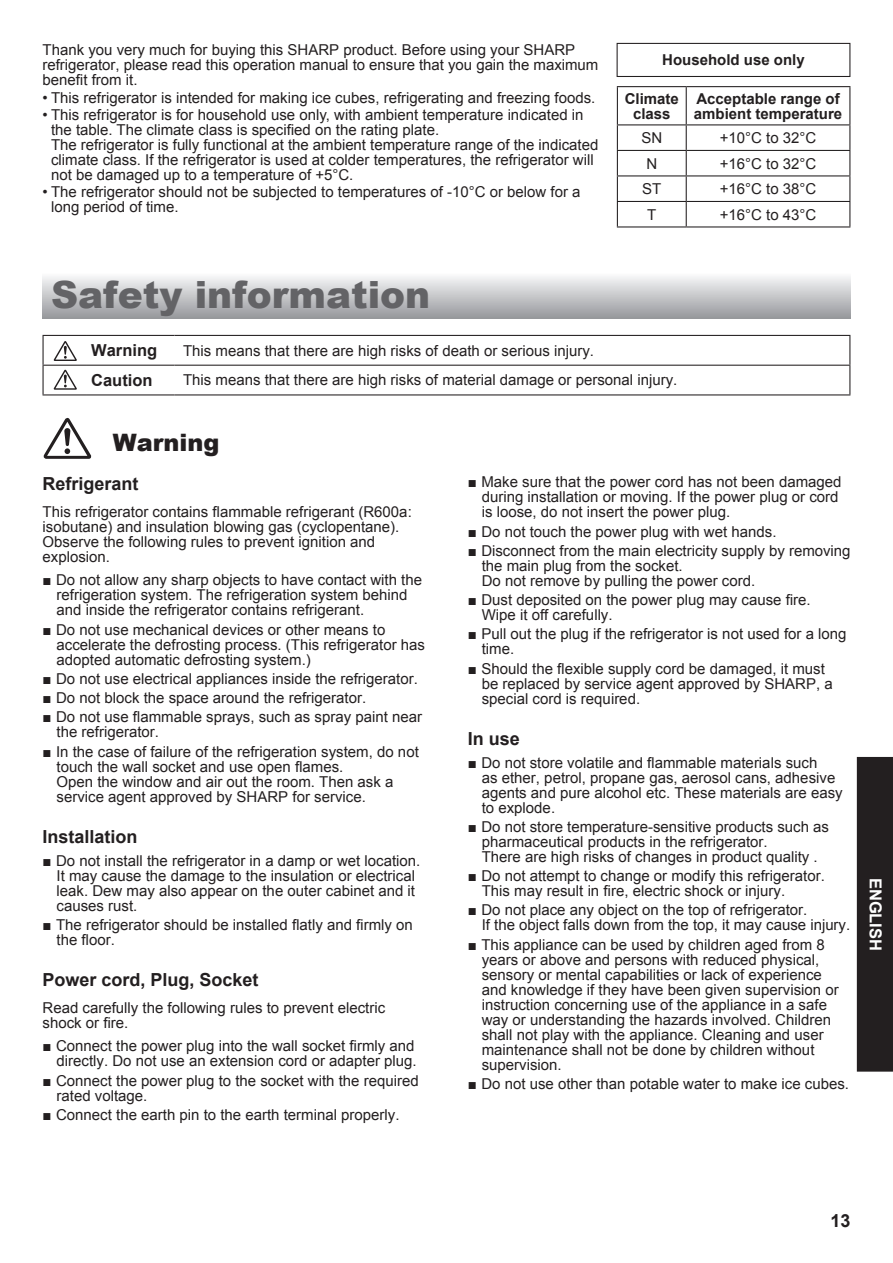
<style>
.page{position:relative;width:893px;height:1263px;background:#fff}
.page>*{position:absolute;margin:0;border:0;box-sizing:border-box;transform-origin:0 0}
.t1{font:900 37.5px "Arial";color:#636366}
.t2{font:900 24px "Arial";color:#231f20}
.t3{font:700 18px "Arial";color:#231f20}
.t4{font:700 16.5px "Arial";color:#231f20}
.t5{font:700 16.5px "Arial";color:#fff}
.t6{font:15px/15px "Arial";color:#231f20}
.t7{font:700 15px/15px "Arial";color:#231f20;text-align:center}
.s1{font-weight:700}
</style>
<div class="page">
<div style="left:857px;top:757px;width:36px;height:314px;background:#231f20"></div>
<div style="left:617px;top:43px;width:233px;height:34px;border:1px solid #231f20"></div>
<hr style="left:617px;top:86px;width:69px;height:1px;background:#231f20">
<hr style="left:617px;top:87px;width:1px;height:37px;background:#231f20">
<hr style="left:686px;top:86px;width:164px;height:1px;background:#231f20">
<hr style="left:686px;top:87px;width:1px;height:37px;background:#231f20">
<hr style="left:849px;top:87px;width:1px;height:37px;background:#231f20">
<hr style="left:617px;top:124px;width:69px;height:1px;background:#231f20">
<hr style="left:686px;top:124px;width:164px;height:1px;background:#231f20">
<hr style="left:617px;top:150px;width:69px;height:1px;background:#231f20">
<hr style="left:686px;top:150px;width:164px;height:1px;background:#231f20">
<hr style="left:617px;top:175px;width:69px;height:1px;background:#231f20">
<hr style="left:686px;top:175px;width:164px;height:1px;background:#231f20">
<hr style="left:617px;top:201px;width:69px;height:1px;background:#231f20">
<svg style="left:617px;top:125px;width:1px;height:101px"></svg>
<hr style="left:686px;top:201px;width:164px;height:1px;background:#231f20">
<svg style="left:686px;top:125px;width:1px;height:101px"></svg>
<svg style="left:849px;top:125px;width:1px;height:101px"></svg>
<hr style="left:617px;top:226px;width:69px;height:1px;background:#231f20">
<hr style="left:686px;top:226px;width:164px;height:1px;background:#231f20">
<div style="left:43px;top:272px;width:807px;height:47px;background:linear-gradient(to bottom,#fdfdfe,#95969b)"></div>
<hr style="left:43px;top:335px;width:44px;height:1px;background:#231f20">
<hr style="left:87px;top:335px;width:88px;height:1px;background:#231f20">
<hr style="left:175px;top:335px;width:675px;height:1px;background:#231f20">
<hr style="left:43px;top:365px;width:44px;height:1px;background:#231f20">
<svg style="left:43px;top:336px;width:1px;height:58px"></svg>
<hr style="left:87px;top:365px;width:88px;height:1px;background:#231f20">
<hr style="left:175px;top:365px;width:675px;height:1px;background:#231f20">
<svg style="left:849px;top:336px;width:1px;height:58px"></svg>
<hr style="left:43px;top:394px;width:44px;height:1px;background:#231f20">
<hr style="left:87px;top:394px;width:88px;height:1px;background:#231f20">
<hr style="left:175px;top:394px;width:675px;height:1px;background:#231f20">
<svg style="left:54px;top:341px;width:23px;height:20px"></svg>
<svg style="left:54px;top:370px;width:23px;height:20px"></svg>
<svg style="left:43px;top:417px;width:49px;height:42px"></svg>
<p class="t6" style="left:43px;top:43px;width:557px">Thank you very much for buying this SHARP product. Before using your SHARP refrigerator, please read this operation manual to ensure that you gain the maximum benefit from it.</p>
<p class="t6" style="left:43px;top:90px;width:554px">• This refrigerator is intended for making ice cubes, refrigerating and freezing foods.</p>
<p class="t6" style="left:51px;top:107px;width:549px;text-indent:-9px">• This refrigerator is for household use only, with ambient temperature indicated in the table. The climate class is specified on the rating plate.<br>The refrigerator is fully functional at the ambient temperature range of the indicated climate class. If the refrigerator is used at colder temperatures, the refrigerator will not be damaged up to a temperature of +5°C.</p>
<p class="t6" style="left:51px;top:184px;width:531px;text-indent:-9px">• The refrigerator should not be subjected to temperatures of -10°C or below for a long period of time.</p>
<p class="t7" style="left:662px;top:53px;width:144px">Household use only</p>
<p class="t7" style="left:625px;top:91px;width:56px">Climate class</p>
<p class="t7" style="left:694px;top:91px;width:150px;text-align:left">Acceptable range of ambient temperature</p>
<p class="t6" style="left:641px;top:130px;width:22px">SN</p>
<p class="t6" style="left:720px;top:130px;width:98px">+10°C to 32°C</p>
<p class="t6" style="left:646px;top:156px;width:12px">N</p>
<p class="t6" style="left:720px;top:156px;width:98px">+16°C to 32°C</p>
<p class="t6" style="left:642px;top:181px;width:21px">ST</p>
<p class="t6" style="left:720px;top:181px;width:98px">+16°C to 38°C</p>
<p class="t6" style="left:647px;top:207px;width:11px">T</p>
<p class="t6" style="left:720px;top:207px;width:98px">+16°C to 43°C</p>
<h1 class="t1" style="left:51px;top:267px;width:381px">Safety information</h1>
<p class="t4" style="left:91px;top:339px;width:68px">Warning</p>
<p class="t6" style="left:183px;top:343px;width:412px">This means that there are high risks of death or serious injury.</p>
<p class="t4" style="left:91px;top:369px;width:63px">Caution</p>
<p class="t6" style="left:183px;top:373px;width:496px">This means that there are high risks of material damage or personal injury.</p>
<h2 class="t2" style="left:113px;top:425px;width:108px">Warning</h2>
<p class="t3" style="left:43px;top:471px;width:98px">Refrigerant</p>
<p class="t6" style="left:43px;top:504px;width:371px">This refrigerator contains flammable refrigerant (R600a: isobutane) and insulation blowing gas (cyclopentane).<br>Observe the following rules to prevent ignition and explosion.</p>
<p class="t6" style="left:57px;top:573px;width:367px;text-indent:-14px"><span class="s1">■</span> Do not allow any sharp objects to have contact with the refrigeration system. The refrigeration system behind and inside the refrigerator contains refrigerant.</p>
<p class="t6" style="left:57px;top:622px;width:370px;text-indent:-14px"><span class="s1">■</span> Do not use mechanical devices or other means to accelerate the defrosting process. (This refrigerator has adopted automatic defrosting system.)</p>
<p class="t6" style="left:43px;top:671px;width:377px"><span class="s1">■</span> Do not use electrical appliances inside the refrigerator.</p>
<p class="t6" style="left:43px;top:690px;width:325px"><span class="s1">■</span> Do not block the space around the refrigerator.</p>
<p class="t6" style="left:57px;top:710px;width:367px;text-indent:-14px"><span class="s1">■</span> Do not use flammable sprays, such as spray paint near the refrigerator.</p>
<p class="t6" style="left:57px;top:744px;width:364px;text-indent:-14px"><span class="s1">■</span> In the case of failure of the refrigeration system, do not touch the wall socket and use open flames.<br>Open the window and air out the room. Then ask a service agent approved by SHARP for service.</p>
<p class="t3" style="left:43px;top:824px;width:97px">Installation</p>
<p class="t6" style="left:57px;top:853px;width:365px;text-indent:-14px"><span class="s1">■</span> Do not install the refrigerator in a damp or wet location.<br>It may cause the damage to the insulation or electrical leak. Dew may also appear on the outer cabinet and it causes rust.</p>
<p class="t6" style="left:57px;top:917px;width:358px;text-indent:-14px"><span class="s1">■</span> The refrigerator should be installed flatly and firmly on the floor.</p>
<p class="t3" style="left:43px;top:967px;width:218px">Power cord, Plug, Socket</p>
<p class="t6" style="left:43px;top:1000px;width:344px">Read carefully the following rules to prevent electric shock or fire.</p>
<p class="t6" style="left:43px;top:1038px;width:376px;text-align:right"><span class="s1">■</span> Connect the power plug into the wall socket firmly and directly. Do not use an extension cord or adapter plug.</p>
<p class="t6" style="left:57px;top:1073px;width:364px;text-indent:-14px"><span class="s1">■</span> Connect the power plug to the socket with the required rated voltage.</p>
<p class="t6" style="left:43px;top:1107px;width:359px"><span class="s1">■</span> Connect the earth pin to the earth terminal properly.</p>
<p class="t6" style="left:482px;top:475px;width:361px;text-indent:-14px"><span class="s1">■</span> Make sure that the power cord has not been damaged during installation or moving. If the power plug or cord is loose, do not insert the power plug.</p>
<p class="t6" style="left:468px;top:524px;width:310px"><span class="s1">■</span> Do not touch the power plug with wet hands.</p>
<p class="t6" style="left:482px;top:543px;width:370px;text-indent:-14px"><span class="s1">■</span> Disconnect from the main electricity supply by removing the main plug from the socket.<br>Do not remove by pulling the power cord.</p>
<p class="t6" style="left:482px;top:592px;width:330px;text-indent:-14px"><span class="s1">■</span> Dust deposited on the power plug may cause fire.<br>Wipe it off carefully.</p>
<p class="t6" style="left:482px;top:626px;width:366px;text-indent:-14px"><span class="s1">■</span> Pull out the plug if the refrigerator is not used for a long time.</p>
<p class="t6" style="left:482px;top:661px;width:352px;text-indent:-14px"><span class="s1">■</span> Should the flexible supply cord be damaged, it must be replaced by service agent approved by SHARP, a special cord is required.</p>
<p class="t3" style="left:468px;top:726px;width:54px">In use</p>
<p class="t6" style="left:482px;top:755px;width:363px;text-indent:-14px"><span class="s1">■</span> Do not store volatile and flammable materials such<br>as ether, petrol, propane gas, aerosol cans, adhesive agents and pure alcohol etc. These materials are easy to explode.</p>
<p class="t6" style="left:482px;top:819px;width:349px;text-indent:-14px"><span class="s1">■</span> Do not store temperature-sensitive products such as pharmaceutical products in the refrigerator.<br>There are high risks of changes in product quality .</p>
<p class="t6" style="left:482px;top:868px;width:345px;text-indent:-14px"><span class="s1">■</span> Do not attempt to change or modify this refrigerator.<br>This may result in fire, electric shock or injury.</p>
<p class="t6" style="left:482px;top:902px;width:370px;text-indent:-14px"><span class="s1">■</span> Do not place any object on the top of refrigerator.<br>If the object falls down from the top, it may cause injury.</p>
<p class="t6" style="left:482px;top:937px;width:358px;text-indent:-14px"><span class="s1">■</span> This appliance can be used by children aged from 8 years or above and persons with reduced physical, sensory or mental capabilities or lack of experience and knowledge if they have been given supervision or instruction concerning use of the appliance in a safe way or understanding the hazards involved. Children shall not play with the appliance. Cleaning and user maintenance shall not be done by children without supervision.</p>
<p class="t6" style="left:468px;top:1076px;width:383px"><span class="s1">■</span> Do not use other than potable water to make ice cubes.</p>
<p class="t5" style="left:887px;top:878px;width:75px;rotate:90deg">ENGLISH</p>
<p class="t3" style="left:830px;top:1208px;width:22px">13</p>
</div>
